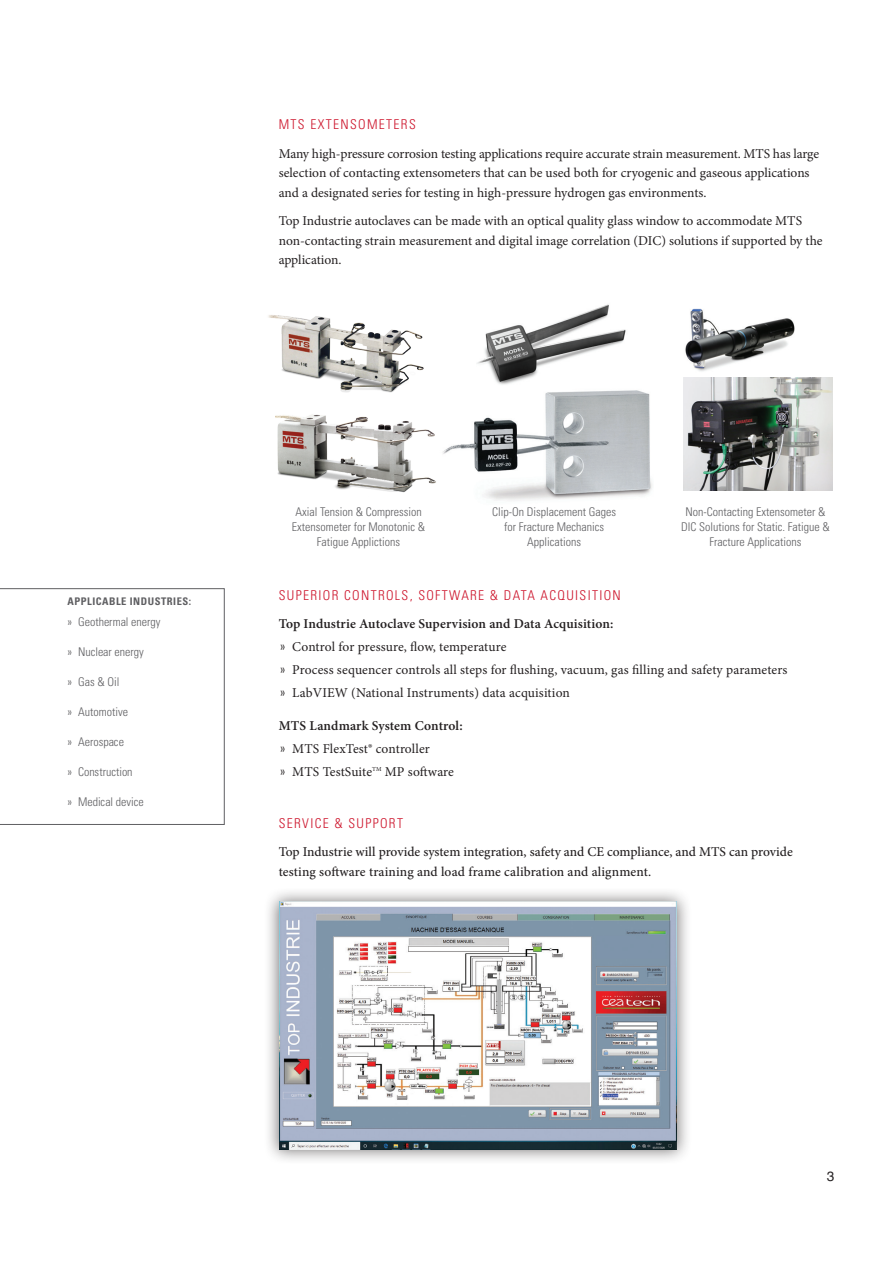
<style>
.page{position:relative;width:893px;height:1263px;background:#fff}
.page>*{position:absolute;margin:0;border:0;box-sizing:border-box;transform-origin:0 0}
.t1{font:13.5px/23px "Minion Pro";color:#231f20}
.t2{font:500 13.5px/19.5px "Minion Pro";color:#231f20}
.t3{font:300 condensed 13.5px "Univers";letter-spacing:.1em;color:#cd152c}
.t4{font:13.5px "FZHTJW GB1 0";color:#231f20}
.t5{font:300 condensed 12px/15px "Univers";color:#5f5f62;text-align:center}
.t6{font:700 condensed 10.5px "Univers";letter-spacing:.05em;color:#5f5f62}
.s1{font-weight:600}
.s2{font-family:"Univers";font-weight:300;font-stretch:condensed}
</style>
<div class="page">
<div style="left:0;top:588px;width:225px;height:237px;border:1px solid #5f5f62"></div>
<img style="left:685px;top:308px;width:110px;height:63px">
<img style="left:477px;top:304px;width:149px;height:81px">
<img style="left:443px;top:390px;width:209px;height:111px">
<img style="left:275px;top:414px;width:161px;height:79px">
<img style="left:268px;top:315px;width:156px;height:78px">
<img style="left:684px;top:378px;width:149px;height:112px">
<div style="left:264px;top:886px;width:428px;height:279px;background:#231f20;opacity:.65"></div>
<img style="left:279px;top:901px;width:398px;height:249px">
<p class="t3" style="left:279px;top:116px;width:139px">MTS EXTENSOMETERS</p>
<p class="t1" style="left:279px;top:144px;width:542px;line-height:19.5px">Many high-pressure corrosion testing applications require accurate strain measurement. MTS has large selection of contacting extensometers that can be used both for cryogenic and gaseous applications and a designated series for testing in high-pressure hydrogen gas environments.</p>
<p class="t1" style="left:279px;top:211px;width:545px;line-height:19.5px">Top Industrie autoclaves can be made with an optical quality glass window to accommodate MTS non-contacting strain measurement and digital image correlation (DIC) solutions if supported by the application.</p>
<p class="t6" style="left:68px;top:595px;width:125px">APPLICABLE INDUSTRIES:</p>
<p class="t5" style="left:67px;top:615px;width:95px">» Geothermal energy</p>
<p class="t5" style="left:67px;top:645px;width:78px">» Nuclear energy</p>
<p class="t5" style="left:67px;top:675px;width:53px">» Gas &amp; Oil</p>
<p class="t5" style="left:67px;top:705px;width:62px">» Automotive</p>
<p class="t5" style="left:67px;top:735px;width:58px">» Aerospace</p>
<p class="t5" style="left:67px;top:765px;width:67px">» Construction</p>
<p class="t5" style="left:67px;top:795px;width:78px">» Medical device</p>
<p class="t5" style="left:292px;top:504px;width:135px">Axial Tension &amp; Compression<br>Extensometer for Monotonic &amp;<br>Fatigue Applictions</p>
<p class="t5" style="left:492px;top:504px;width:125px">Clip-On Displacement Gages for Fracture Mechanics<br>Applications</p>
<p class="t5" style="left:681px;top:504px;width:150px">Non-Contacting Extensometer &amp;<br>DIC Solutions for Static. Fatigue &amp;<br>Fracture Applications</p>
<p class="t3" style="left:279px;top:587px;width:344px">SUPERIOR CONTROLS, SOFTWARE &amp; DATA ACQUISITION</p>
<p class="t1" style="left:279px;top:612px;width:510px"><span class="s1">Top Industrie Autoclave Supervision and Data Acquisition:<br></span><span class="s2">»</span> Control for pressure, flow, temperature<br><span class="s2">»</span> Process sequencer controls all steps for flushing, vacuum, gas filling and safety parameters <span class="s2">»</span> LabVIEW (National Instruments) data acquisition</p>
<p class="t1" style="left:279px;top:714px;width:186px"><span class="s1">MTS Landmark System Control: </span><span class="s2">»</span> MTS FlexTest® controller<br><span class="s2">»</span> MTS TestSuite<sup>TM</sup> MP software</p>
<p class="t3" style="left:279px;top:815px;width:126px">SERVICE &amp; SUPPORT</p>
<p class="t2" style="left:279px;top:842px;width:516px">Top Industrie will provide system integration, safety and CE compliance, and MTS can provide testing software training and load frame calibration and alignment.</p>
<p class="t4" style="left:827px;top:1169px;width:9px">3</p>
</div>
